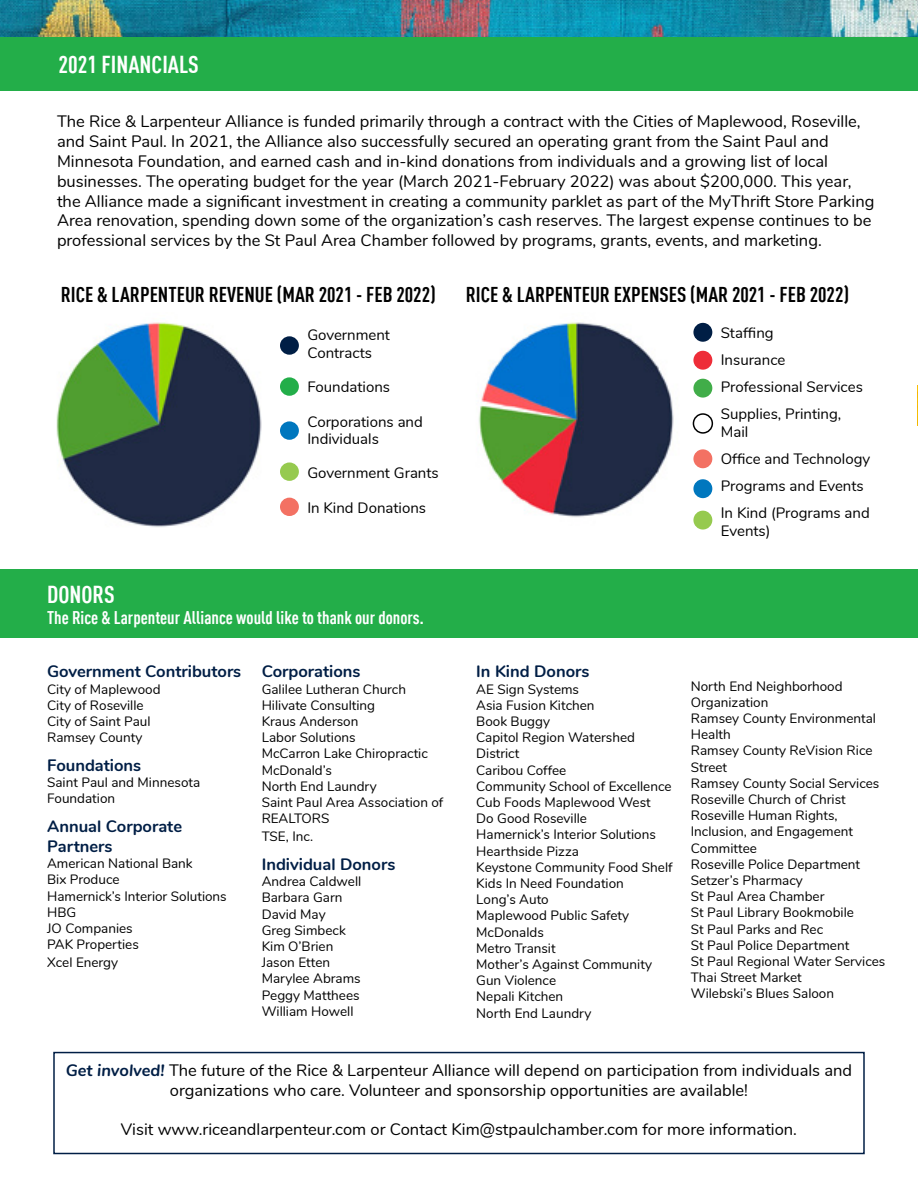
<style>
.page{position:relative;width:918px;height:1188px;background:#fff}
.page>*{position:absolute;margin:0;border:0;box-sizing:border-box;transform-origin:0 0}
.t1{font:700 condensed 24px "DINOT";color:#fff}
.t2{font:700 condensed 21px "DINOT";color:#000}
.t3{font:700 condensed 18px "DINOT";color:#fff}
.t4{font:16.5px/19.8px "Nunito";color:#000}
.t5{font:700 16.5px/19.8px "Nunito";color:#001e45}
.t6{font:15px/27px "Nunito";color:#000}
.t7{font:13.5px/16.2px "Nunito";color:#000}
.s1{font-weight:700;font-style:italic;color:#001e45}
</style>
<div class="page">
<img style="left:0;top:0;width:917px;height:37px">
<img style="left:917px;top:385px;width:1px;height:34px">
<hr style="left:917px;top:0;width:1px;height:108px;background:#001e45">
<div style="left:0;top:37px;width:918px;height:54px;background:#23ae49"></div>
<img style="left:478px;top:322px;width:196px;height:195px">
<img style="left:56px;top:322px;width:206px;height:205px">
<div style="left:280px;top:336px;width:19px;height:19px;background:#001e45;border-radius:50%"></div>
<div style="left:280px;top:377px;width:19px;height:19px;background:#23ae49;border-radius:50%"></div>
<div style="left:280px;top:421px;width:19px;height:19px;background:#0077be;border-radius:50%"></div>
<div style="left:280px;top:462px;width:19px;height:19px;background:#96ca4f;border-radius:50%"></div>
<div style="left:280px;top:498px;width:19px;height:18px;background:#f37163;border-radius:50%"></div>
<div style="left:693px;top:351px;width:19px;height:19px;background:#ee2d38;border-radius:50%"></div>
<div style="left:693px;top:323px;width:19px;height:19px;background:#001e45;border-radius:50%"></div>
<div style="left:693px;top:511px;width:19px;height:19px;background:#96ca4f;border-radius:50%"></div>
<div style="left:693px;top:449px;width:19px;height:19px;background:#f37163;border-radius:50%"></div>
<div style="left:693px;top:479px;width:19px;height:19px;background:#0077be;border-radius:50%"></div>
<div style="left:693px;top:379px;width:19px;height:19px;background:#41ad49;border-radius:50%"></div>
<div style="left:693px;top:413px;width:20px;height:21px;border:2px solid #000;border-radius:50%"></div>
<div style="left:0;top:569px;width:918px;height:69px;background:#23ae49"></div>
<div style="left:53px;top:1052px;width:812px;height:102px;border:2px solid #001e45"></div>
<h1 class="t1" style="left:59px;top:47px;width:142px">2021 FINANCIALS</h1>
<p class="t4" style="left:57px;top:111px;width:819px">The Rice &amp; Larpenteur Alliance is funded primarily through a contract with the Cities of Maplewood, Roseville, and Saint Paul. In 2021, the Alliance also successfully secured an operating grant from the Saint Paul and Minnesota Foundation, and earned cash and in-kind donations from individuals and a growing list of local businesses. The operating budget for the year (March 2021-February 2022) was about $200,000. This year, the Alliance made a significant investment in creating a community parklet as part of the MyThrift Store Parking Area renovation, spending down some of the organization’s cash reserves. The largest expense continues to be professional services by the St Paul Area Chamber followed by programs, grants, events, and marketing.</p>
<h2 class="t2" style="left:61px;top:279px;width:376px">RICE &amp; LARPENTEUR REVENUE (MAR 2021 - FEB 2022)</h2>
<h2 class="t2" style="left:466px;top:279px;width:385px">RICE &amp; LARPENTEUR EXPENSES (MAR 2021 - FEB 2022)</h2>
<p class="t6" style="left:307px;top:326px;width:84px;line-height:17.2px">Government<br>Contracts</p>
<p class="t6" style="left:307px;top:373px;width:84px">Foundations</p>
<p class="t6" style="left:307px;top:412px;width:117px;line-height:17.2px">Corporations and<br>Individuals</p>
<p class="t6" style="left:307px;top:459px;width:133px">Government Grants</p>
<p class="t6" style="left:307px;top:493px;width:120px">In Kind Donations</p>
<p class="t6" style="left:721px;top:318px;width:144px">Staffing<br>Insurance<br>Professional Services<br>Supplies, Printing,</p>
<p class="t6" style="left:721px;top:417px;width:151px">Mail<br>Office and Technology<br>Programs and Events<br>In Kind (Programs and</p>
<p class="t6" style="left:721px;top:516px;width:51px">Events)</p>
<h1 class="t1" style="left:47px;top:576px;width:69px">DONORS</h1>
<h3 class="t3" style="left:47px;top:605px;width:378px">The Rice &amp; Larpenteur Alliance would like to thank our donors.</h3>
<p class="t5" style="left:47px;top:661px;width:196px">Government Contributors</p>
<p class="t7" style="left:47px;top:680px;width:115px">City of Maplewood<br>City of Roseville<br>City of Saint Paul<br>Ramsey County</p>
<p class="t5" style="left:47px;top:754px;width:96px">Foundations</p>
<p class="t7" style="left:47px;top:774px;width:155px">Saint Paul and Minnesota<br>Foundation</p>
<p class="t5" style="left:47px;top:816px;width:136px">Annual Corporate<br>Partners</p>
<p class="t7" style="left:47px;top:855px;width:181px">American National Bank<br>Bix Produce<br>Hamernick’s Interior Solutions<br>HBG<br>JO Companies<br>PAK Properties</p>
<p class="t7" style="left:47px;top:954px;width:72px">Xcel Energy</p>
<p class="t5" style="left:262px;top:661px;width:100px">Corporations</p>
<p class="t7" style="left:262px;top:680px;width:183px">Galilee Lutheran Church<br>Hilivate Consulting<br>Kraus Anderson<br>Labor Solutions<br>McCarron Lake Chiropractic<br>McDonald’s<br>North End Laundry<br>Saint Paul Area Association of<br>REALTORS</p>
<p class="t7" style="left:262px;top:828px;width:53px">TSE, Inc.</p>
<p class="t5" style="left:262px;top:853px;width:135px">Individual Donors</p>
<p class="t7" style="left:262px;top:873px;width:101px">Andrea Caldwell<br>Barbara Garn<br>David May<br>Greg Simbeck<br>Kim O’Brien<br>Jason Etten<br>Marylee Abrams<br>Peggy Matthees<br>William Howell</p>
<p class="t5" style="left:476px;top:661px;width:115px">In Kind Donors</p>
<p class="t7" style="left:476px;top:680px;width:198px">AE Sign Systems<br>Asia Fusion Kitchen<br>Book Buggy<br>Capitol Region Watershed<br>District<br>Caribou Coffee<br>Community School of Excellence<br>Cub Foods Maplewood West<br>Do Good Roseville<br>Hamernick’s Interior Solutions<br>Hearthside Pizza<br>Keystone Community Food Shelf<br>Kids In Need Foundation<br>Long’s Auto<br>Maplewood Public Safety<br>McDonalds<br>Metro Transit<br>Mother’s Against Community<br>Gun Violence<br>Nepali Kitchen<br>North End Laundry</p>
<p class="t7" style="left:691px;top:677px;width:196px">North End Neighborhood<br>Organization<br>Ramsey County Environmental<br>Health<br>Ramsey County ReVision Rice<br>Street<br>Ramsey County Social Services<br>Roseville Church of Christ<br>Roseville Human Rights,<br>Inclusion, and Engagement<br>Committee<br>Roseville Police Department<br>Setzer’s Pharmacy<br>St Paul Area Chamber<br>St Paul Library Bookmobile<br>St Paul Parks and Rec<br>St Paul Police Department<br>St Paul Regional Water Services<br>Thai Street Market<br>Wilebski’s Blues Saloon</p>
<p class="t4" style="left:66px;top:1059px;width:788px;text-align:center"><span class="s1">Get involved!</span> The future of the Rice &amp; Larpenteur Alliance will depend on participation from individuals and organizations who care. Volunteer and sponsorship opportunities are available!</p>
<p class="t4" style="left:121px;top:1119px;width:678px">Visit www.riceandlarpenteur.com or Contact Kim@stpaulchamber.com for more information.</p>
</div>
